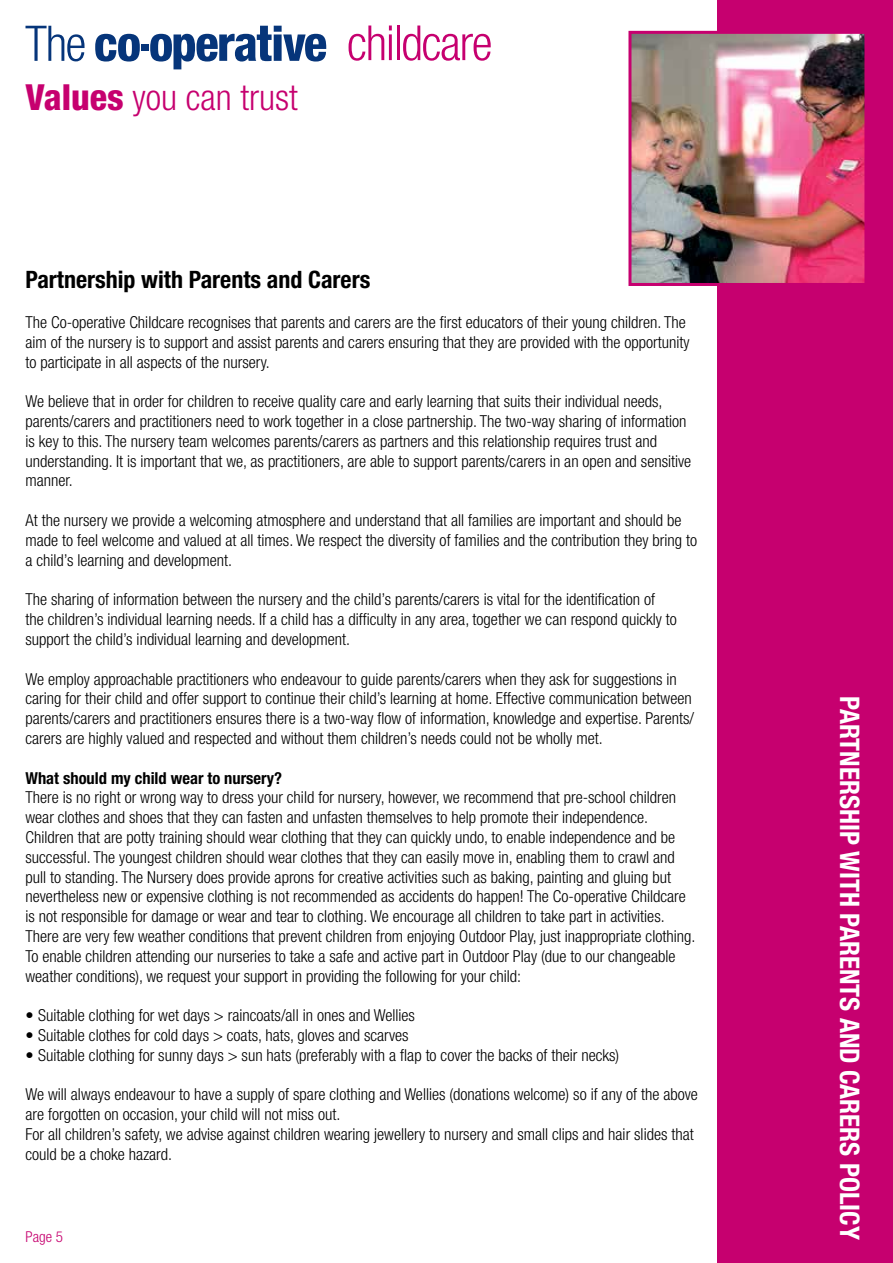
<style>
.page{position:relative;width:893px;height:1263px;background:#fff}
.page>*{position:absolute;margin:0;border:0;box-sizing:border-box;transform-origin:0 0}
.t1{font:300 condensed 36px "Helvetica Neue";color:#c6006f}
.t2{font:700 condensed 27px "Helvetica Neue";color:#fff}
.t3{font:700 condensed 24px "Helvetica Neue";color:#000}
.t4{font:300 condensed 16.5px/19.8px "Helvetica Neue";color:#000}
.t5{font:700 condensed 16.5px "Helvetica Neue";color:#000}
.t6{font:300 condensed 15px "Helvetica Neue";color:#c6006f}
.s1{font-weight:800}
</style>
<div class="page">
<div style="left:718px;top:0;width:175px;height:1263px;background:#c6006f"></div>
<img style="left:632px;top:35px;width:231px;height:247px">
<div style="left:628px;top:31px;width:239px;height:255px;border:3px solid #c6006f"></div>
<svg style="left:349px;top:26px;width:43px;height:35px"></svg>
<hr style="left:397px;top:26px;width:2px;height:34px;background:#c6006f">
<svg style="left:403px;top:26px;width:88px;height:35px"></svg>
<svg style="left:26px;top:26px;width:59px;height:35px"></svg>
<svg style="left:95px;top:34px;width:45px;height:28px"></svg>
<div style="left:141px;top:44px;width:8px;height:7px;background:#06357a"></div>
<svg style="left:150px;top:26px;width:176px;height:43px"></svg>
<h1 class="t1" style="left:26px;top:76px;width:274px"><span class="s1">Values</span> you can trust</h1>
<h3 class="t3" style="left:26px;top:265px;width:346px">Partnership with Parents and Carers</h3>
<p class="t4" style="left:26px;top:312px;width:665px">The Co-operative Childcare recognises that parents and carers are the first educators of their young children. The aim of the nursery is to support and assist parents and carers ensuring that they are provided with the opportunity to participate in all aspects of the nursery.</p>
<p class="t4" style="left:26px;top:391px;width:667px">We believe that in order for children to receive quality care and early learning that suits their individual needs, parents/carers and practitioners need to work together in a close partnership. The two-way sharing of information is key to this. The nursery team welcomes parents/carers as partners and this relationship requires trust and understanding. It is important that we, as practitioners, are able to support parents/carers in an open and sensitive manner.</p>
<p class="t4" style="left:26px;top:510px;width:673px">At the nursery we provide a welcoming atmosphere and understand that all families are important and should be made to feel welcome and valued at all times. We respect the diversity of families and the contribution they bring to a child’s learning and development.</p>
<p class="t4" style="left:26px;top:589px;width:653px">The sharing of information between the nursery and the child’s parents/carers is vital for the identification of the children’s individual learning needs. If a child has a difficulty in any area, together we can respond quickly to support the child’s individual learning and development.</p>
<p class="t4" style="left:26px;top:669px;width:670px">We employ approachable practitioners who endeavour to guide parents/carers when they ask for suggestions in caring for their child and offer support to continue their child’s learning at home. Effective communication between parents/carers and practitioners ensures there is a two-way flow of information, knowledge and expertise. Parents/ carers are highly valued and respected and without them children’s needs could not be wholly met.</p>
<p class="t5" style="left:26px;top:768px;width:258px">What should my child wear to nursery?</p>
<p class="t4" style="left:25px;top:787px;width:671px">There is no right or wrong way to dress your child for nursery, however, we recommend that pre-school children wear clothes and shoes that they can fasten and unfasten themselves to help promote their independence.<br>Children that are potty training should wear clothing that they can quickly undo, to enable independence and be successful. The youngest children should wear clothes that they can easily move in, enabling them to crawl and pull to standing. The Nursery does provide aprons for creative activities such as baking, painting and gluing but nevertheless new or expensive clothing is not recommended as accidents do happen! The Co-operative Childcare is not responsible for damage or wear and tear to clothing. We encourage all children to take part in activities.<br>There are very few weather conditions that prevent children from enjoying Outdoor Play, just inappropriate clothing.<br>To enable children attending our nurseries to take a safe and active part in Outdoor Play (due to our changeable weather conditions), we request your support in providing the following for your child:</p>
<p class="t4" style="left:25px;top:1005px;width:391px">• Suitable clothing for wet days &gt; raincoats/all in ones and Wellies</p>
<p class="t4" style="left:25px;top:1025px;width:385px">• Suitable clothes for cold days &gt; coats, hats, gloves and scarves</p>
<p class="t4" style="left:25px;top:1045px;width:595px">• Suitable clothing for sunny days &gt; sun hats (preferably with a flap to cover the backs of their necks)</p>
<p class="t4" style="left:25px;top:1084px;width:674px">We will always endeavour to have a supply of spare clothing and Wellies (donations welcome) so if any of the above are forgotten on occasion, your child will not miss out.<br>For all children’s safety, we advise against children wearing jewellery to nursery and small clips and hair slides that could be a choke hazard.</p>
<p class="t6" style="left:26px;top:1228px;width:39px">Page 5</p>
<h2 class="t2" style="left:866px;top:696px;width:545px;rotate:90deg">PARTNERSHIP WITH PARENTS AND CARERS POLICY</h2>
</div>
